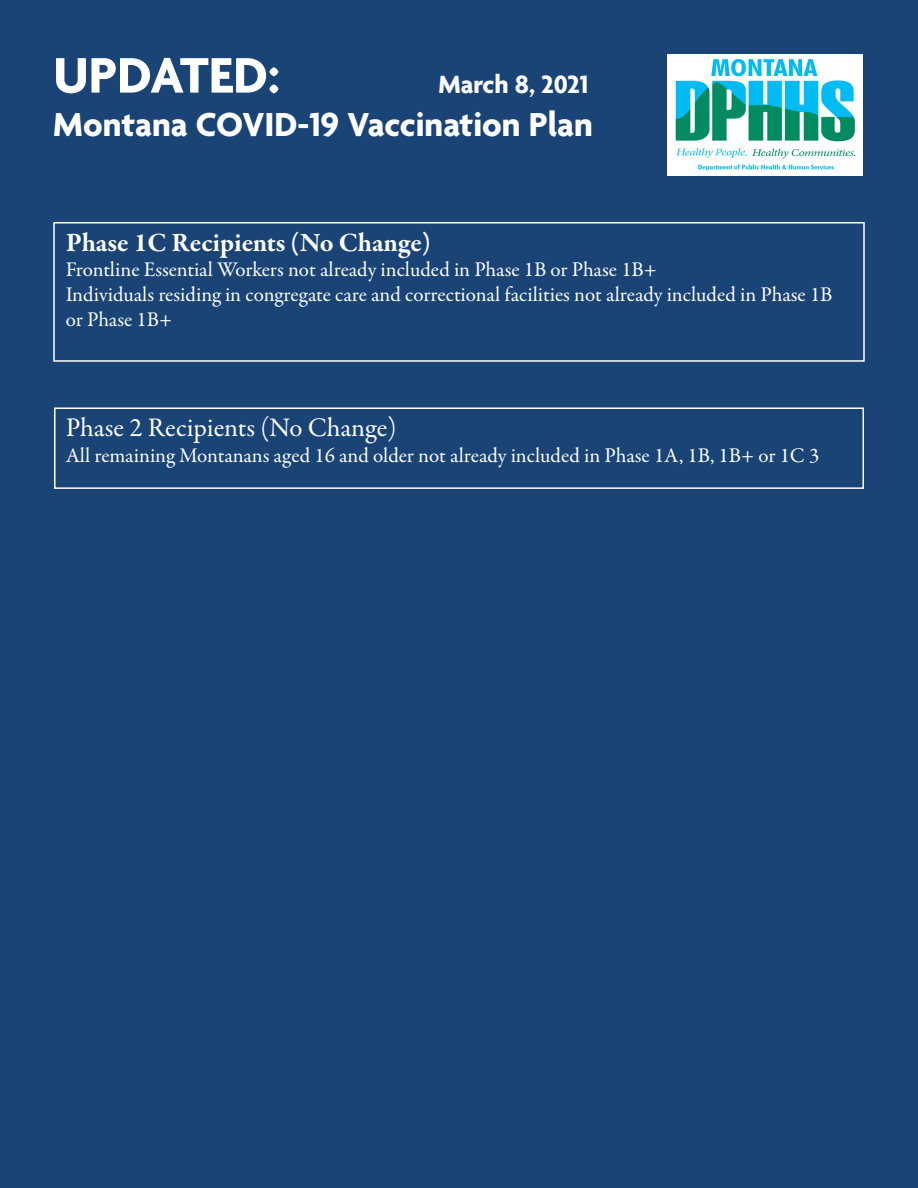
<style>
.page{position:relative;width:918px;height:1188px;background:#1a4476}
.page>*{position:absolute;margin:0;border:0;box-sizing:border-box;transform-origin:0 0}
.t1{font:700 54px "Agenda";color:#fff}
.t2{font:700 36px "Agenda";color:#fff}
.t3{font:700 27px "Garamond Premr Pro";letter-spacing:-.005em;color:#fff}
.t4{font:27px "Garamond Premr Pro";letter-spacing:-.005em;color:#fff}
.t5{font:700 27px "Agenda";color:#fff}
.t6{font:21px/25.2px "Garamond Premr Pro";color:#fff}
</style>
<div class="page">
<div style="left:53px;top:222px;width:812px;height:140px;border:2px solid #fff"></div>
<div style="left:54px;top:407px;width:810px;height:82px;border:2px solid #fff"></div>
<img style="left:667px;top:54px;width:195px;height:121px">
<p class="t1" style="left:53px;top:46px;width:228px">UPDATED:</p>
<p class="t5" style="left:439px;top:69px;width:151px">March 8, 2021</p>
<p class="t2" style="left:53px;top:105px;width:541px">Montana COVID-19 Vaccination Plan</p>
<p class="t3" style="left:66px;top:226px;width:366px">Phase 1C Recipients (No Change)</p>
<p class="t6" style="left:66px;top:257px;width:593px">Frontline Essential Workers not already included in Phase 1B or Phase 1B+</p>
<p class="t6" style="left:66px;top:282px;width:768px">Individuals residing in congregate care and correctional facilities not already included in Phase 1B or Phase 1B+</p>
<p class="t4" style="left:66px;top:412px;width:332px">Phase 2 Recipients (No Change)</p>
<p class="t6" style="left:66px;top:443px;width:755px">All remaining Montanans aged 16 and older not already included in Phase 1A, 1B, 1B+ or 1C 3</p>
</div>
